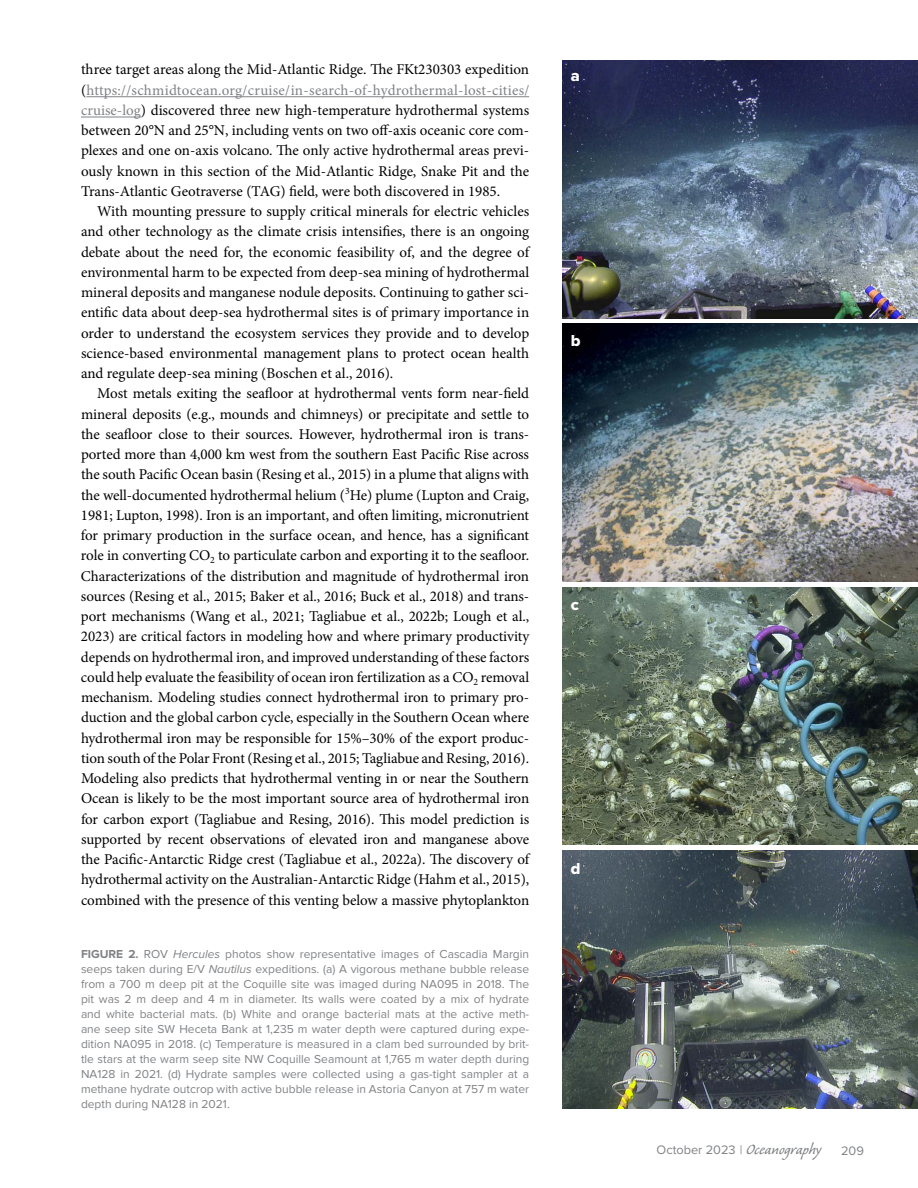
<style>
.page{position:relative;width:918px;height:1188px;background:#fff}
.page>*{position:absolute;margin:0;border:0;box-sizing:border-box;transform-origin:0 0}
.t1{font:16.5px "Proxima Nova Extrabld";color:#fff}
.t2{font:15px/20.2px "Minion Pro";letter-spacing:-.005em;color:#000;text-align:justify}
.t3{font:12.75px "Proxima Nova";color:#808285}
.t4{font:12px/15px "Proxima Nova";color:#808285;text-align:justify}
.s1{color:#808285}
.s2{font-weight:700}
.s3{font-style:italic}
.s4{font-family:"Caliban Std";font-size:18.75px}
</style>
<div class="page">
<hr style="left:86px;top:96px;width:443px;height:1px;background:#808285">
<hr style="left:81px;top:117px;width:60px;height:1px;background:#808285">
<img style="left:563px;top:850px;width:355px;height:258px">
<img style="left:563px;top:61px;width:355px;height:258px">
<img style="left:563px;top:324px;width:355px;height:257px">
<img style="left:563px;top:587px;width:355px;height:258px">
<p class="t2" style="left:81px;top:59px;width:450px">three target areas along the Mid-Atlantic Ridge. The FKt230303 expedition (<span class="s1">https://schmidtocean.org/cruise/in-search-of-hydrothermal-lost-cities/ cruise-log</span>) discovered three new high-temperature hydrothermal systems between 20°N and 25°N, including vents on two off-axis oceanic core com&shy;plexes and one on-axis volcano. The only active hydrothermal areas previ&shy;ously known in this section of the Mid-Atlantic Ridge, Snake Pit and the Trans-Atlantic Geotraverse (TAG) field, were both discovered in 1985.</p>
<p class="t2" style="left:81px;top:201px;width:450px;text-indent:16px">With mounting pressure to supply critical minerals for electric vehicles and other technology as the climate crisis intensifies, there is an ongoing debate about the need for, the economic feasibility of, and the degree of environmental harm to be expected from deep-sea mining of hydrothermal mineral deposits and manganese nodule deposits. Continuing to gather sci&shy;entific data about deep-sea hydrothermal sites is of primary importance in order to understand the ecosystem services they provide and to develop science-based environmental management plans to protect ocean health and regulate deep-sea mining (Boschen et al., 2016).</p>
<p class="t2" style="left:81px;top:383px;width:450px;text-indent:16px">Most metals exiting the seafloor at hydrothermal vents form near-field mineral deposits (e.g., mounds and chimneys) or precipitate and settle to the seafloor close to their sources. However, hydrothermal iron is trans&shy;ported more than 4,000 km west from the southern East Pacific Rise across the south Pacific Ocean basin (Resing et al., 2015) in a plume that aligns with the well-documented hydrothermal helium (<sup>3</sup>He) plume (Lupton and Craig, 1981; Lupton, 1998). Iron is an important, and often limiting, micronutrient for primary production in the surface ocean, and hence, has a significant role in converting CO<sub>2</sub> to particulate carbon and exporting it to the seafloor.<br>Characterizations of the distribution and magnitude of hydrothermal iron sources (Resing et al., 2015; Baker et al., 2016; Buck et al., 2018) and trans&shy;port mechanisms (Wang et al., 2021; Tagliabue et al., 2022b; Lough et al., 2023) are critical factors in modeling how and where primary productivity depends on hydrothermal iron, and improved understanding of these factors could help evaluate the feasibility of ocean iron fertilization as a CO<sub>2</sub> removal mechanism. Modeling studies connect hydrothermal iron to primary pro&shy;duction and the global carbon cycle, especially in the Southern Ocean where hydrothermal iron may be responsible for 15%–30% of the export produc&shy;tion south of the Polar Front (Resing et al., 2015; Tagliabue and Resing, 2016).<br>Modeling also predicts that hydrothermal venting in or near the Southern Ocean is likely to be the most important source area of hydrothermal iron for carbon export (Tagliabue and Resing, 2016). This model prediction is supported by recent observations of elevated iron and manganese above the Pacific-Antarctic Ridge crest (Tagliabue et al., 2022a). The discovery of hydrothermal activity on the Australian-Antarctic Ridge (Hahm et al., 2015), combined with the presence of this venting below a massive phytoplankton</p>
<p class="t4" style="left:81px;top:947px;width:450px"><span class="s2">FIGURE 2.</span> ROV <span class="s3">Hercules</span> photos show representative images of Cascadia Margin seeps taken during E/V <span class="s3">Nautilus</span> expeditions. (a) A vigorous methane bubble release from a 700 m deep pit at the Coquille site was imaged during NA095 in 2018. The pit was 2 m deep and 4 m in diameter. Its walls were coated by a mix of hydrate and white bacterial mats. (b) White and orange bacterial mats at the active meth&shy;ane seep site SW Heceta Bank at 1,235 m water depth were captured during expe&shy;dition NA095 in 2018. (c) Temperature is measured in a clam bed surrounded by brit&shy;tle stars at the warm seep site NW Coquille Seamount at 1,765 m water depth during NA128 in 2021. (d) Hydrate samples were collected using a gas-tight sampler at a methane hydrate outcrop with active bubble release in Astoria Canyon at 757 m water depth during NA128 in 2021.</p>
<p class="t1" style="left:571px;top:63px;width:11px">a</p>
<p class="t1" style="left:571px;top:328px;width:11px">b</p>
<p class="t1" style="left:571px;top:592px;width:10px">c</p>
<p class="t1" style="left:571px;top:856px;width:11px">d</p>
<p class="t3" style="left:657px;top:1143px;width:209px">October 2023 | <span class="s4">Oceanography</span> 209</p>
</div>
